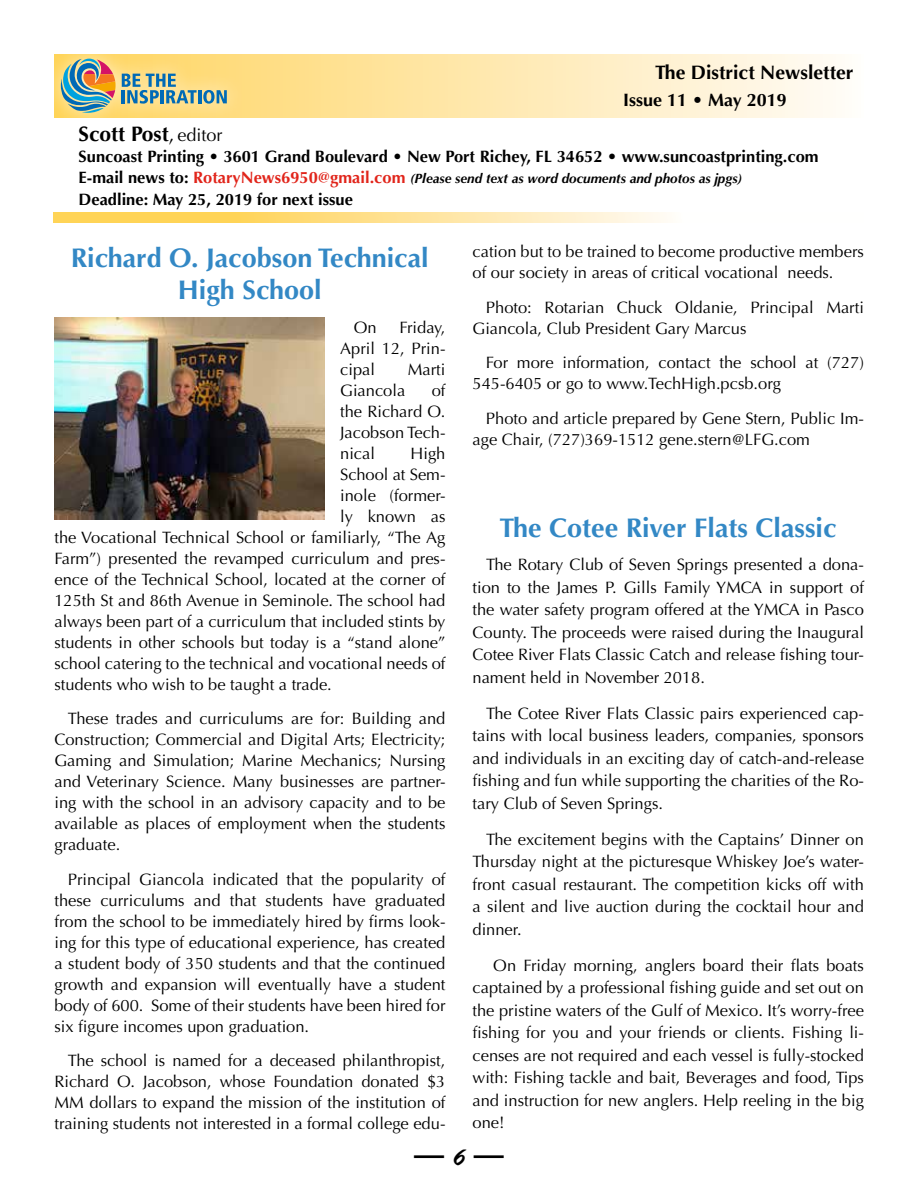
<style>
.page{position:relative;width:918px;height:1188px;background:#fff}
.page>*{position:absolute;margin:0;border:0;box-sizing:border-box;transform-origin:0 0}
.t1{font:30px "Brush Script Std";color:#000}
.t2{font:700 27px/32.4px "Optima";color:#3388c5;text-align:center}
.t3{font:700 21px "Optima";color:#000}
.t4{font:700 19.5px "Optima";color:#000}
.t5{font:700 18px "Optima";color:#000}
.t6{font:16.5px/21px "Optima";color:#000;text-align:justify}
.t7{font:700 16.5px "Optima";color:#000}
.t8{font:italic 700 13.5px "Optima";color:#000}
.s1{font-weight:400}
.s2{font-weight:400;font-size:18px}
.s3{font-style:normal;font-size:16.5px}
.s4{font-style:normal;font-size:16.5px;color:#e1251b}
.s5{font-size:24px}
</style>
<div class="page">
<svg style="left:245px;top:54px;width:591px;height:64px;background:#ffebb9"></svg>
<div style="left:43px;top:41px;width:202px;height:90px;background:#fff;opacity:.75"></div>
<svg style="left:61px;top:59px;width:166px;height:54px;background:#bcbb8d"></svg>
<svg style="left:54px;top:212px;width:614px;height:10px;background:#ffe18f"></svg>
<img style="left:54px;top:318px;width:270px;height:202px">
<p class="t4" style="left:655px;top:61px;width:200px">The District Newsletter</p>
<p class="t5" style="left:623px;top:89px;width:165px">Issue 11 • May 2019</p>
<p class="t3" style="left:79px;top:121px;width:145px">Scott Post<span class="s1">,</span> <span class="s2">editor</span></p>
<p class="t7" style="left:79px;top:146px;width:742px">Suncoast Printing • 3601 Grand Boulevard • New Port Richey, FL 34652 • www.suncoastprinting.com</p>
<p class="t8" style="left:79px;top:170px;width:665px"><span class="s3">E-mail news to:</span> <span class="s4">RotaryNews6950@gmail.com</span> (Please send text as word documents and photos as jpgs)</p>
<p class="t7" style="left:79px;top:190px;width:276px">Deadline: May 25, 2019 for next issue</p>
<h2 class="t2" style="left:71px;top:242px;width:359px">Richard O. Jacobson Technical<br>High School</h2>
<p class="t6" style="left:354px;top:317px;width:24px">On</p>
<p class="t6" style="left:340px;top:317px;width:107px;text-indent:59px">Friday, April 12, Prin&shy;cipal</p>
<p class="t6" style="left:408px;top:359px;width:39px">Marti</p>
<p class="t6" style="left:340px;top:380px;width:107px;text-indent:92px">of the Richard O.<br>Jacobson Tech&shy;nical</p>
<p class="t6" style="left:340px;top:380px;width:67px">Giancola</p>
<p class="t6" style="left:411px;top:443px;width:36px">High</p>
<p class="t6" style="left:340px;top:464px;width:107px">School at Sem-</p>
<p class="t6" style="left:340px;top:485px;width:107px">inole (former-</p>
<p class="t6" style="left:340px;top:506px;width:107px">ly known as</p>
<p class="t6" style="left:54px;top:527px;width:393px">the Vocational Technical School or familiarly, “The Ag</p>
<p class="t6" style="left:54px;top:548px;width:393px">Farm”) presented the revamped curriculum and pres-</p>
<p class="t6" style="left:54px;top:569px;width:393px">ence of the Technical School, located at the corner of</p>
<p class="t6" style="left:54px;top:590px;width:393px">125th St and 86th Avenue in Seminole. The school had</p>
<p class="t6" style="left:54px;top:611px;width:393px">always been part of a curriculum that included stints by</p>
<p class="t6" style="left:54px;top:632px;width:393px">students in other schools but today is a “stand alone”</p>
<p class="t6" style="left:54px;top:653px;width:393px">school catering to the technical and vocational needs of</p>
<p class="t6" style="left:54px;top:674px;width:279px">students who wish to be taught a trade.</p>
<p class="t6" style="left:54px;top:708px;width:393px;text-indent:13px">These trades and curriculums are for: Building and Construction; Commercial and Digital Arts; Electricity; Gaming and Simulation; Marine Mechanics; Nursing and Veterinary Science. Many businesses are partner&shy;ing with the school in an advisory capacity and to be available as places of employment when the students graduate.</p>
<p class="t6" style="left:54px;top:869px;width:393px;text-indent:13px">Principal Giancola indicated that the popularity of these curriculums and that students have graduated from the school to be immediately hired by firms look&shy;ing for this type of educational experience, has created a student body of 350 students and that the continued growth and expansion will eventually have a student body of 600. Some of their students have been hired for six figure incomes upon graduation.</p>
<p class="t6" style="left:54px;top:1050px;width:393px;text-indent:13px">The school is named for a deceased philanthropist, Richard O. Jacobson, whose Foundation donated $3<br>MM dollars to expand the mission of the institution of training students not interested in a formal college edu-</p>
<p class="t6" style="left:472px;top:241px;width:393px">cation but to be trained to become productive members of our society in areas of critical vocational needs.</p>
<p class="t6" style="left:472px;top:297px;width:393px;text-indent:13px">Photo: Rotarian Chuck Oldanie, Principal Marti<br>Giancola, Club President Gary Marcus</p>
<p class="t6" style="left:472px;top:352px;width:393px;text-indent:13px">For more information, contact the school at (727)<br>545-6405 or go to www.TechHigh.pcsb.org</p>
<p class="t6" style="left:472px;top:408px;width:393px;text-indent:13px">Photo and article prepared by Gene Stern, Public Im&shy;age Chair, (727)369-1512 gene.stern@LFG.com</p>
<h2 class="t2" style="left:499px;top:512px;width:339px">The Cotee River Flats Classic</h2>
<p class="t6" style="left:473px;top:554px;width:393px;line-height:22.5px;text-indent:13px">The Rotary Club of Seven Springs presented a dona&shy;tion to the James P. Gills Family YMCA in support of the water safety program offered at the YMCA in Pasco County. The proceeds were raised during the Inaugural Cotee River Flats Classic Catch and release fishing tour&shy;nament held in November 2018.</p>
<p class="t6" style="left:473px;top:702px;width:393px;line-height:22.5px;text-indent:13px">The Cotee River Flats Classic pairs experienced cap&shy;tains with local business leaders, companies, sponsors and individuals in an exciting day of catch-and-release fishing and fun while supporting the charities of the Ro&shy;tary Club of Seven Springs.</p>
<p class="t6" style="left:473px;top:828px;width:393px;line-height:22.5px;text-indent:13px">The excitement begins with the Captains’ Dinner on Thursday night at the picturesque Whiskey Joe’s water&shy;front casual restaurant. The competition kicks off with a silent and live auction during the cocktail hour and dinner.</p>
<p class="t6" style="left:473px;top:954px;width:393px;line-height:22.5px;text-indent:21px">On Friday morning, anglers board their flats boats captained by a professional fishing guide and set out on the pristine waters of the Gulf of Mexico. It’s worry-free fishing for you and your friends or clients. Fishing li&shy;censes are not required and each vessel is fully-stocked with: Fishing tackle and bait, Beverages and food, Tips and instruction for new anglers. Help reeling in the big one!</p>
<h1 class="t1" style="left:414px;top:1139px;width:91px">— <span class="s5">6</span> —</h1>
</div>
